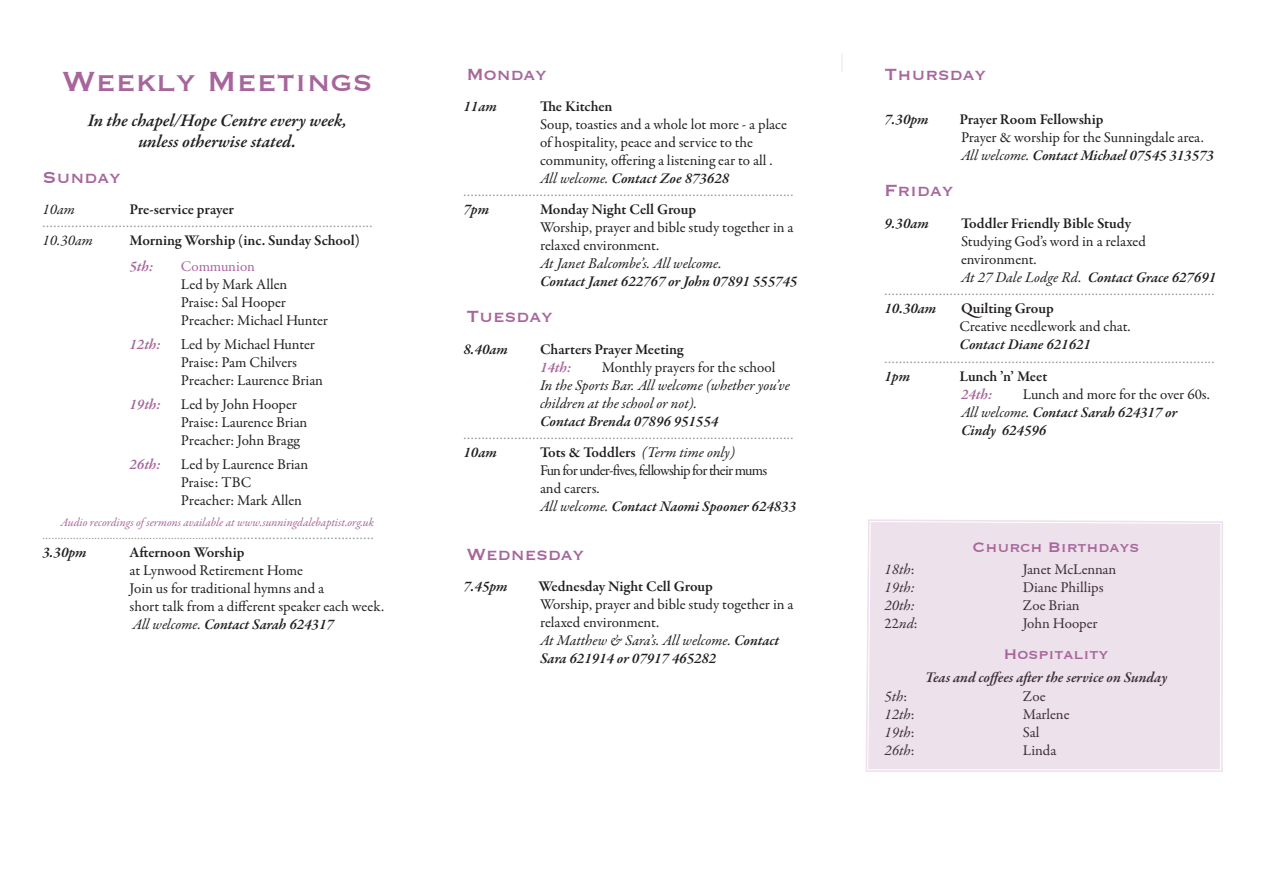
<style>
.page{position:relative;width:1263px;height:893px;background:#fff}
.page>*{position:absolute;margin:0;border:0;box-sizing:border-box;transform-origin:0 0}
.t1{font:36px "Copperplate";color:#a7669b}
.t2{font:21px "Copperplate";color:#a7669b}
.t3{font:italic 600 18px/21.6px "Garamond Premr Pro";letter-spacing:-.01em;color:#231f20;text-align:center}
.t4{font:18px "Copperplate";color:#a7669b}
.t5{font:15px/18px "Garamond Premr Pro";letter-spacing:-.005em;color:#231f20}
.t6{font:italic 600 15px/18px "Garamond Premr Pro";color:#231f20}
.t7{font:600 15px "Garamond Premr Pro";letter-spacing:-.005em;color:#231f20}
.t8{font:italic 15px/18px "Garamond Premr Pro";letter-spacing:-.005em;color:#231f20}
.t9{font:15px/18px "Garamond Premr Pro";letter-spacing:-.05em;color:#231f20}
.t10{font:italic 600 15px "Garamond Premr Pro";color:#a7669b}
.t11{font:15px "Garamond Premr Pro";letter-spacing:-.005em;color:#a7669b}
.t12{font:14.25px "Garamond Premr Pro";color:#939598}
.t13{font:12px "Garamond Premr Pro";color:#939598}
.t14{font:italic 12px "Garamond Premr Pro";letter-spacing:-.005em;color:#a7669b}
.s1{font-family:"Adobe Garamond Pro"}
.s2{font-size:14.25px}
.s3{font-weight:400}
.s4{font-weight:600;font-style:normal}
.s5{font-style:italic}
.s6{font-weight:600;font-style:italic}
.s7{font-style:normal}
</style>
<div class="page">
<svg style="left:842px;top:54px;width:1px;height:18px"></svg>
<div style="left:867px;top:520px;width:355px;height:251px;background:#ede1eb"></div>
<p class="t1" style="left:62px;top:58px;width:313px">Weekly Meetings</p>
<p class="t3" style="left:88px;top:110px;width:261px">In the chapel/Hope Centre every week, unless otherwise stated.</p>
<p class="t2" style="left:43px;top:164px;width:80px">Sunday</p>
<p class="t8" style="left:43px;top:201px;width:34px">10am</p>
<p class="t7" style="left:129px;top:200px;width:106px">Pre-service prayer</p>
<p class="t12" style="left:43px;top:214px;width:331px">...........................................................................................</p>
<p class="t8" style="left:43px;top:232px;width:52px">10.30am</p>
<p class="t7" style="left:130px;top:231px;width:232px">Morning Worship (inc. Sunday School)</p>
<p class="t10" style="left:130px;top:257px;width:25px">5th:</p>
<p class="t11" style="left:181px;top:257px;width:76px">Communion</p>
<p class="t5" style="left:181px;top:275px;width:108px">Led by Mark Allen</p>
<p class="t5" style="left:181px;top:293px;width:107px">Praise: Sal Hooper</p>
<p class="t5" style="left:181px;top:311px;width:149px">Preacher: Michael Hunter</p>
<p class="t10" style="left:130px;top:335px;width:33px">12th:</p>
<p class="t5" style="left:181px;top:335px;width:136px"><span class="s1">Led by</span> Michael Hunter</p>
<p class="t5" style="left:181px;top:353px;width:118px">Praise: Pam Chilvers</p>
<p class="t5" style="left:181px;top:371px;width:144px">Preacher: Laurence Brian</p>
<p class="t10" style="left:130px;top:395px;width:33px">19th:</p>
<p class="t5" style="left:181px;top:395px;width:118px">Led by John Hooper</p>
<p class="t5" style="left:181px;top:413px;width:128px">Praise: Laurence Brian</p>
<p class="t5" style="left:181px;top:431px;width:121px">Preacher: John Bragg</p>
<p class="t10" style="left:130px;top:455px;width:33px">26th:</p>
<p class="t5" style="left:181px;top:455px;width:129px">Led by Laurence Brian</p>
<p class="t5" style="left:181px;top:473px;width:72px">Praise: TBC</p>
<p class="t5" style="left:181px;top:491px;width:123px">Preacher: Mark Allen</p>
<p class="t14" style="left:61px;top:514px;width:315px">Audio recordings of sermons available at www.sunningdalebaptist.org.uk</p>
<p class="t13" style="left:43px;top:528px;width:333px">.......................................................<span class="s2">.............................................</span></p>
<p class="t6" style="left:43px;top:544px;width:46px">3.30pm</p>
<p class="t7" style="left:130px;top:543px;width:116px">Afternoon Worship</p>
<p class="t5" style="left:130px;top:562px;width:175px">at Lynwood Retirement Home</p>
<p class="t5" style="left:130px;top:580px;width:256px">Join us for traditional hymns and a<br>short talk from a different speaker each week.</p>
<p class="t6" style="left:133px;top:616px;width:203px"><span class="s3">All welcome.</span> Contact Sarah 624317</p>
<p class="t2" style="left:466px;top:61px;width:82px">Monday</p>
<p class="t6" style="left:463px;top:98px;width:35px">11am</p>
<p class="t7" style="left:540px;top:97px;width:74px">The Kitchen</p>
<p class="t5" style="left:540px;top:115px;width:249px">Soup, toasties and a whole lot more - a place</p>
<p class="t5" style="left:540px;top:133px;width:234px">of hospitality, peace and service to the community, offering a listening ear to all .</p>
<p class="t6" style="left:540px;top:170px;width:191px"><span class="s3">All welcome.</span> Contact Zoe 873628</p>
<p class="t12" style="left:463px;top:183px;width:331px">...........................................................................................</p>
<p class="t6" style="left:463px;top:201px;width:27px">7pm</p>
<p class="t7" style="left:540px;top:200px;width:158px">Monday Night Cell Group</p>
<p class="t5" style="left:540px;top:219px;width:255px">Worship, prayer and bible study together in a relaxed environment.</p>
<p class="t8" style="left:540px;top:255px;width:183px">At Janet Balcombe’s. All welcome.</p>
<p class="t6" style="left:540px;top:273px;width:259px">Contact Janet 622767 or John 07891 555745</p>
<p class="t2" style="left:466px;top:303px;width:88px">Tuesday</p>
<p class="t6" style="left:463px;top:341px;width:46px">8.40am</p>
<p class="t7" style="left:540px;top:340px;width:145px">Charters Prayer Meeting</p>
<p class="t10" style="left:540px;top:358px;width:33px">14th:</p>
<p class="t5" style="left:602px;top:358px;width:175px">Monthly prayers for the school</p>
<p class="t8" style="left:540px;top:377px;width:251px">In the Sports Bar. All welcome (whether you’ve children at the school or not).</p>
<p class="t6" style="left:540px;top:413px;width:180px">Contact Brenda 07896 951554</p>
<p class="t12" style="left:463px;top:426px;width:331px">...........................................................................................</p>
<p class="t6" style="left:463px;top:444px;width:35px">10am</p>
<p class="t8" style="left:540px;top:444px;width:197px"><span class="s4">Tots &amp; Toddlers</span> (Term time only)</p>
<p class="t9" style="left:540px;top:462px;width:258px">Fun for under-fives, fellowship for their mums<br>and carers.<br><span class="s5">All welcome.</span> <span class="s6">Contact Naomi Spooner 624833</span></p>
<p class="t2" style="left:466px;top:541px;width:119px">Wednesday</p>
<p class="t6" style="left:463px;top:578px;width:46px">7.45pm</p>
<p class="t7" style="left:538px;top:578px;width:176px">Wednesday Night Cell Group</p>
<p class="t5" style="left:540px;top:596px;width:255px">Worship, prayer and bible study together in a relaxed environment.</p>
<p class="t6" style="left:540px;top:632px;width:241px"><span class="s3">At Matthew &amp; Sara’s. All welcome.</span> Contact<br>Sara 621914 or 07917 465282</p>
<p class="t2" style="left:884px;top:61px;width:103px">Thursday</p>
<p class="t6" style="left:884px;top:111px;width:46px">7.30pm</p>
<p class="t7" style="left:959px;top:110px;width:145px">Prayer Room Fellowship</p>
<p class="t5" style="left:961px;top:129px;width:244px">Prayer &amp; worship for the Sunningdale area.</p>
<p class="t6" style="left:961px;top:147px;width:254px"><span class="s3">All welcome.</span> Contact Michael 07545 313573</p>
<p class="t2" style="left:884px;top:177px;width:70px">Friday</p>
<p class="t6" style="left:884px;top:215px;width:46px">9.30am</p>
<p class="t7" style="left:961px;top:214px;width:172px">Toddler Friendly Bible Study</p>
<p class="t5" style="left:961px;top:232px;width:187px">Studying God’s word in a relaxed environment.</p>
<p class="t6" style="left:961px;top:269px;width:257px"><span class="s3">At 27 Dale Lodge Rd.</span> Contact Grace 627691</p>
<p class="t12" style="left:884px;top:282px;width:331px">...........................................................................................</p>
<p class="t6" style="left:884px;top:300px;width:53px">10.30am</p>
<p class="t7" style="left:961px;top:299px;width:94px">Quilting Group</p>
<p class="t5" style="left:959px;top:318px;width:173px">Creative needlework and chat.</p>
<p class="t6" style="left:959px;top:336px;width:133px">Contact Diane 621621</p>
<p class="t12" style="left:884px;top:349px;width:331px">...........................................................................................</p>
<p class="t6" style="left:884px;top:368px;width:27px">1pm</p>
<p class="t7" style="left:959px;top:367px;width:89px">Lunch ’n’ Meet</p>
<p class="t10" style="left:961px;top:385px;width:33px">24th:</p>
<p class="t5" style="left:1023px;top:385px;width:189px">Lunch and more for the over 60s.</p>
<p class="t6" style="left:961px;top:404px;width:218px"><span class="s3">All welcome.</span> Contact Sarah 624317 or</p>
<p class="t6" style="left:961px;top:422px;width:87px">Cindy 624596</p>
<p class="t4" style="left:972px;top:535px;width:169px">Church Birthdays</p>
<p class="t8" style="left:884px;top:561px;width:31px">18th<span class="s7">:</span></p>
<p class="t5" style="left:1023px;top:560px;width:95px">Janet McLennan</p>
<p class="t8" style="left:884px;top:579px;width:32px">19th:</p>
<p class="t5" style="left:1023px;top:578px;width:82px">Diane Phillips</p>
<p class="t8" style="left:884px;top:597px;width:32px">20th:</p>
<p class="t5" style="left:1023px;top:596px;width:58px">Zoe Brian</p>
<p class="t5" style="left:884px;top:614px;width:35px">22<span class="s5">nd</span>:</p>
<p class="t5" style="left:1023px;top:614px;width:76px">John Hooper</p>
<p class="t4" style="left:1003px;top:643px;width:107px">Hospitality</p>
<p class="t6" style="left:925px;top:669px;width:244px">Teas and coffees after the service on Sunday</p>
<p class="t8" style="left:884px;top:688px;width:24px">5th<span class="s7">:</span></p>
<p class="t5" style="left:1023px;top:688px;width:24px">Zoe</p>
<p class="t8" style="left:884px;top:706px;width:31px">12th<span class="s7">:</span></p>
<p class="t5" style="left:1023px;top:706px;width:48px">Marlene</p>
<p class="t8" style="left:884px;top:724px;width:31px">19th<span class="s7">:</span></p>
<p class="t5" style="left:1023px;top:724px;width:18px">Sal</p>
<p class="t8" style="left:884px;top:742px;width:31px">26th<span class="s7">:</span></p>
<p class="t5" style="left:1023px;top:742px;width:35px">Linda</p>
</div>
